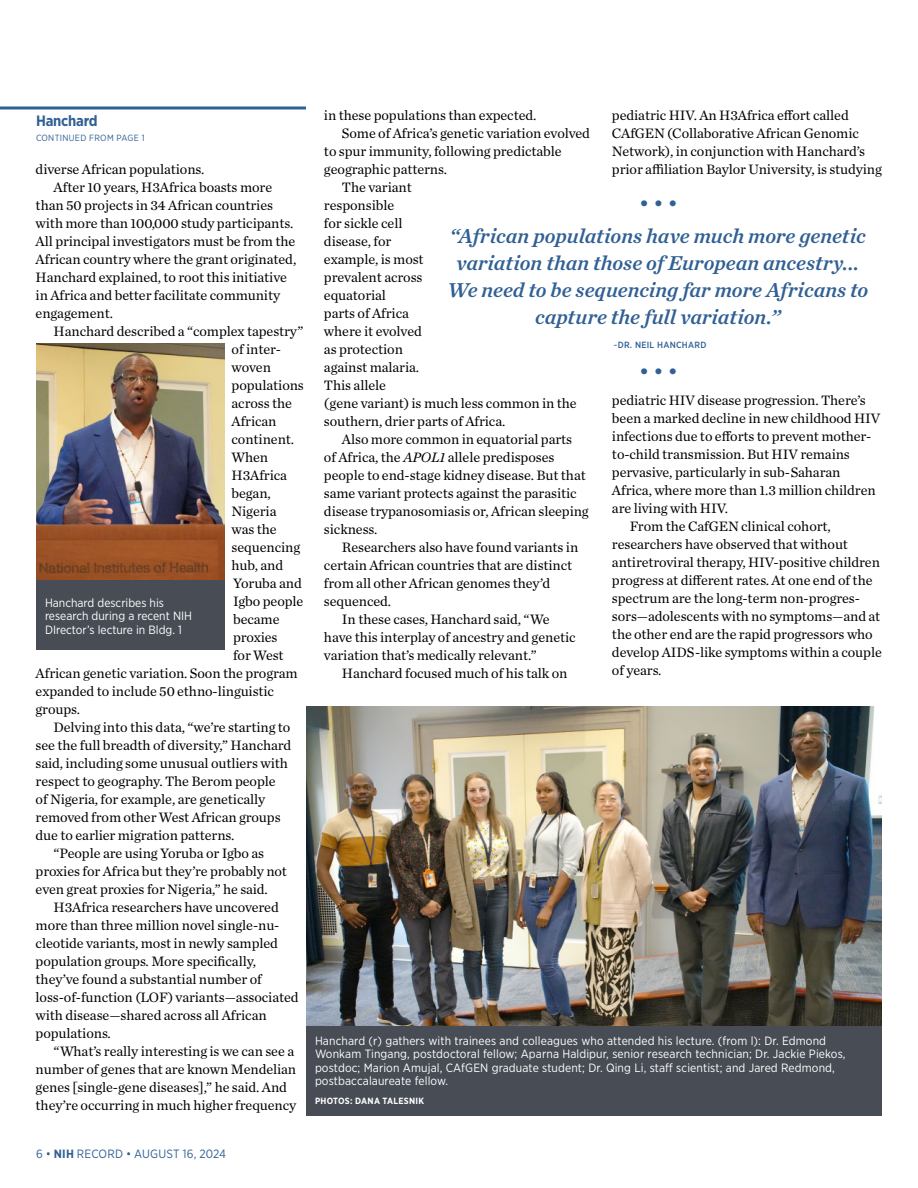
<style>
.page{position:relative;width:918px;height:1188px;background:#fff}
.page>*{position:absolute;margin:0;border:0;box-sizing:border-box;transform-origin:0 0}
.Pull_quote{font:italic 21px/27px "Chronicle Text G1 Semi";color:#316094;text-align:center}
.Head_2_Subheads_Body_1{font:700 15px "Gotham Narrow";letter-spacing:-.015em;color:#316094}
.Body_1{font:14.25px/18px "Chronicle Text G1";letter-spacing:-.005em;color:#000}
.Photo_caption_reverse{font:12px/13.5px "Gotham Narrow";letter-spacing:.01em;color:#fff}
.t1{font:12px "Gotham Narrow";letter-spacing:.015em;color:#316094}
.Photo_credit_reverse{font:700 9px "Gotham Narrow";letter-spacing:.03em;color:#fff}
.Page_jump{font:9px "Gotham Narrow";letter-spacing:.03em;color:#316094}
.Byline{font:500 9px "Gotham Narrow";letter-spacing:.03em;color:#316094}
.s1{font-style:italic}
.s2{font-weight:700}
</style>
<div class="page">
<svg style="left:0;top:106px;width:306px;height:4px"></svg>
<img style="left:306px;top:706px;width:576px;height:320px">
<div style="left:306px;top:1026px;width:576px;height:90px;background:#474c55"></div>
<img style="left:36px;top:344px;width:188px;height:237px">
<div style="left:36px;top:581px;width:188px;height:69px;background:#474c55"></div>
<p class="Head_2_Subheads_Body_1" style="left:36px;top:111px;width:63px">Hanchard</p>
<p class="Page_jump" style="left:36px;top:132px;width:110px">CONTINUED FROM PAGE 1</p>
<p class="Body_1" style="left:36px;top:159px;width:170px">diverse African populations.</p>
<p class="Body_1" style="left:36px;top:177px;width:262px;text-indent:18px">After 10 years, H3Africa boasts more than 50 projects in 34 African countries with more than 100,000 study participants.<br>All principal investigators must be from the African country where the grant originated, Hanchard explained, to root this initiative in Africa and better facilitate community engagement.</p>
<p class="Body_1" style="left:54px;top:321px;width:251px">Hanchard described a “complex tapestry”</p>
<p class="Body_1" style="left:232px;top:339px;width:51px">of inter-</p>
<p class="Body_1" style="left:232px;top:357px;width:41px">woven</p>
<p class="Body_1" style="left:232px;top:375px;width:74px">populations</p>
<p class="Body_1" style="left:232px;top:393px;width:62px">across the</p>
<p class="Body_1" style="left:232px;top:411px;width:47px">African</p>
<p class="Body_1" style="left:232px;top:429px;width:64px">continent.</p>
<p class="Body_1" style="left:232px;top:447px;width:38px">When</p>
<p class="Body_1" style="left:232px;top:465px;width:57px">H3Africa</p>
<p class="Body_1" style="left:232px;top:483px;width:41px">began,</p>
<p class="Body_1" style="left:232px;top:501px;width:46px">Nigeria</p>
<p class="Body_1" style="left:232px;top:519px;width:47px">was the</p>
<p class="Body_1" style="left:232px;top:537px;width:70px">sequencing</p>
<p class="Body_1" style="left:232px;top:555px;width:53px">hub, and</p>
<p class="Body_1" style="left:233px;top:573px;width:70px">Yoruba and</p>
<p class="Body_1" style="left:233px;top:591px;width:72px">Igbo people</p>
<p class="Body_1" style="left:233px;top:609px;width:48px">became</p>
<p class="Body_1" style="left:233px;top:627px;width:46px">proxies</p>
<p class="Body_1" style="left:233px;top:645px;width:52px">for West</p>
<p class="Body_1" style="left:36px;top:663px;width:264px">African genetic variation. Soon the program</p>
<p class="Body_1" style="left:36px;top:681px;width:240px">expanded to include 50 ethno-linguistic</p>
<p class="Body_1" style="left:36px;top:699px;width:46px">groups.</p>
<p class="Body_1" style="left:36px;top:717px;width:257px;text-indent:18px">Delving into this data, “we’re starting to see the full breadth of diversity,” Hanchard said, including some unusual outliers with respect to geography. The Berom people<br>of Nigeria, for example, are genetically removed from other West African groups due to earlier migration patterns.</p>
<p class="Body_1" style="left:36px;top:843px;width:253px;text-indent:18px">“People are using Yoruba or Igbo as proxies for Africa but they’re probably not even great proxies for Nigeria,” he said.</p>
<p class="Body_1" style="left:36px;top:897px;width:265px;text-indent:18px">H3Africa researchers have uncovered more than three million novel single-nu&shy;cleotide variants, most in newly sampled population groups. More specifically, they’ve found a substantial number of loss-of-function (LOF) variants—associated with disease—shared across all African populations.</p>
<p class="Body_1" style="left:36px;top:1041px;width:262px;text-indent:18px">“What’s really interesting is we can see a number of genes that are known Mendelian genes [single-gene diseases],” he said. And they’re occurring in much higher frequency</p>
<p class="Photo_caption_reverse" style="left:45px;top:595px;width:149px">Hanchard describes his research during a recent NIH<br>DIrector’s lecture in Bldg. 1</p>
<p class="Body_1" style="left:612px;top:105px;width:271px">pediatric HIV. An H3Africa effort called CAfGEN (Collaborative African Genomic Network), in conjunction with Hanchard’s prior affiliation Baylor University, is studying</p>
<p class="Body_1" style="left:324px;top:105px;width:214px">in these populations than expected.</p>
<p class="Body_1" style="left:324px;top:123px;width:268px;text-indent:18px">Some of Africa’s genetic variation evolved to spur immunity, following predictable geographic patterns.</p>
<p class="Body_1" style="left:324px;top:177px;width:254px;text-indent:18px">The variant<br>responsible<br>for sickle cell<br>disease, for<br>example, is most<br>prevalent across<br>equatorial<br>parts of Africa<br>where it evolved<br>as protection<br>against malaria.<br>This allele<br>(gene variant) is much less common in the southern, drier parts of Africa.</p>
<p class="Body_1" style="left:324px;top:429px;width:266px;text-indent:18px">Also more common in equatorial parts<br>of Africa, the <span class="s1">APOL1</span> allele predisposes people to end-stage kidney disease. But that same variant protects against the parasitic disease trypanosomiasis or, African sleeping sickness.</p>
<p class="Body_1" style="left:324px;top:537px;width:256px;text-indent:18px">Researchers also have found variants in certain African countries that are distinct from all other African genomes they’d sequenced.</p>
<p class="Body_1" style="left:324px;top:609px;width:253px;text-indent:18px">In these cases, Hanchard said, “We have this interplay of ancestry and genetic variation that’s medically relevant.”</p>
<p class="Body_1" style="left:342px;top:663px;width:227px">Hanchard focused much of his talk on</p>
<p class="Pull_quote" style="left:638px;top:188px;width:41px">• • •</p>
<p class="Pull_quote" style="left:447px;top:221px;width:422px">“African populations have much more genetic variation than those of European ancestry...<br>We need to be sequencing far more Africans to capture the full variation.”</p>
<p class="Byline" style="left:613px;top:339px;width:94px">~DR. NEIL HANCHARD</p>
<p class="Pull_quote" style="left:638px;top:356px;width:41px">• • •</p>
<p class="Body_1" style="left:612px;top:390px;width:270px">pediatric HIV disease progression. There’s been a marked decline in new childhood HIV infections due to efforts to prevent mother&shy;to-child transmission. But HIV remains pervasive, particularly in sub-Saharan Africa, where more than 1.3 million children are living with HIV.</p>
<p class="Body_1" style="left:612px;top:516px;width:271px;text-indent:18px">From the CafGEN clinical cohort, researchers have observed that without antiretroviral therapy, HIV-positive children progress at different rates. At one end of the spectrum are the long-term non-progres&shy;sors—adolescents with no symptoms—and at the other end are the rapid progressors who develop AIDS-like symptoms within a couple of years.</p>
<p class="Photo_caption_reverse" style="left:315px;top:1033px;width:532px">Hanchard (r) gathers with trainees and colleagues who attended his lecture. (from l): Dr. Edmond Wonkam Tingang, postdoctoral fellow; Aparna Haldipur, senior research technician; Dr. Jackie Piekos, postdoc; Marion Amujal, CAfGEN graduate student; Dr. Qing Li, staff scientist; and Jared Redmond, postbaccalaureate fellow.</p>
<p class="Photo_credit_reverse" style="left:315px;top:1095px;width:111px">PHOTOS: DANA TALESNIK</p>
<p class="t1" style="left:36px;top:1146px;width:192px">6 • <span class="s2">NIH</span> RECORD • AUGUST 16, 2024</p>
</div>
